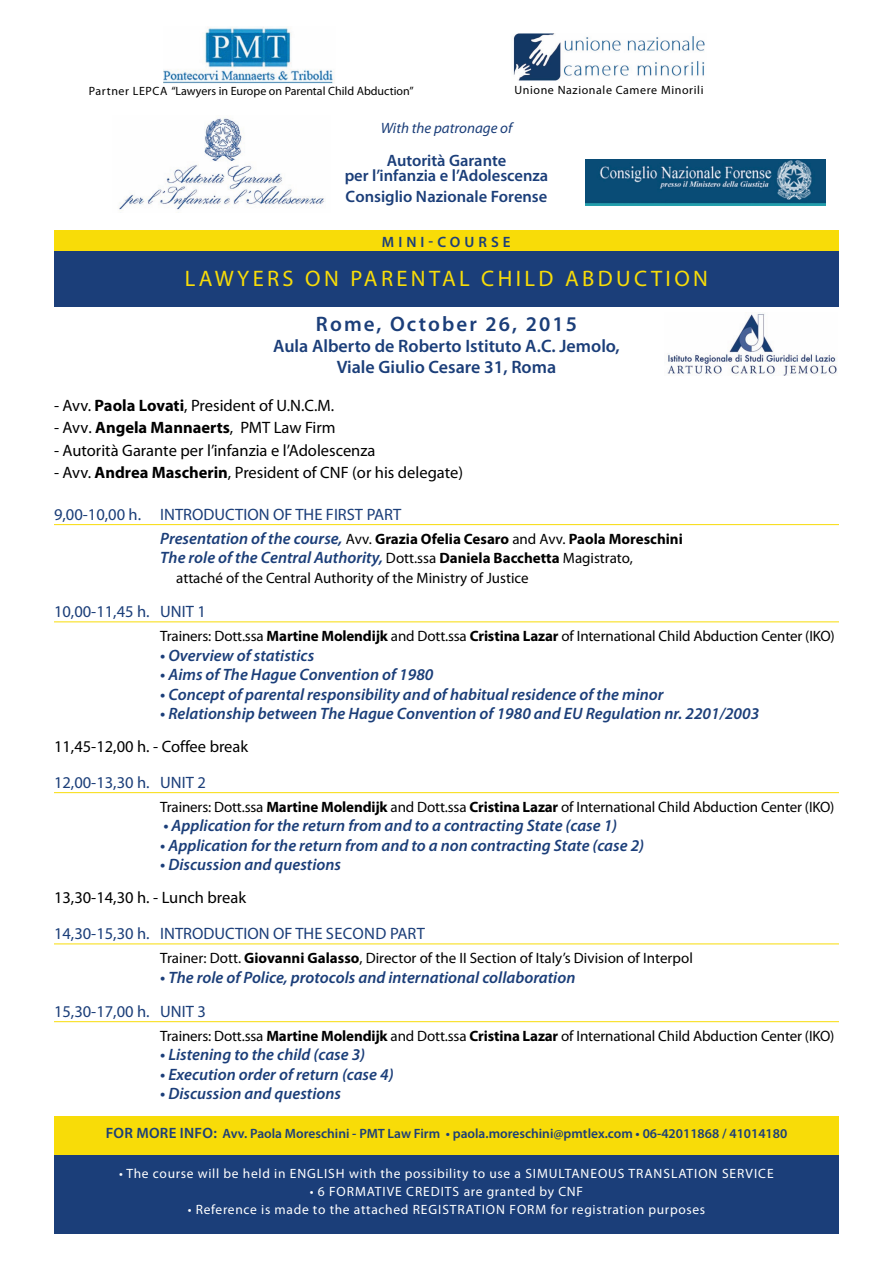
<style>
.page{position:relative;width:893px;height:1263px;background:#fff}
.page>*{position:absolute;margin:0;border:0;box-sizing:border-box;transform-origin:0 0}
.t1{font:22.5px "Myriad Pro";letter-spacing:.15em;color:#f8dc08}
.t2{font:600 21px "Myriad Pro";letter-spacing:.1em;color:#1b3e79}
.t3{font:600 18px/21px "Myriad Pro";color:#1b3e79;text-align:center}
.t4{font:italic 600 16.5px "Myriad Pro";color:#1b3e79}
.t5{font:16.5px "Myriad Pro";color:#000}
.t6{font:16.5px "Myriad Pro";color:#1b3e79}
.t7{font:600 16.5px/15px "Myriad Pro";color:#1b3e79;text-align:center}
.t8{font:15px "Myriad Pro";letter-spacing:-.01em;color:#000}
.t9{font:700 15px "Myriad Pro";color:#000}
.t10{font:italic 15px "Myriad Pro";color:#1b3e79}
.t11{font:600 15px "Myriad Pro";letter-spacing:.27em;color:#1b3e79}
.t12{font:13.5px "Myriad Pro";letter-spacing:.05em;color:#fff}
.t13{font:600 13.5px "Myriad Pro";color:#1b3e79}
.t14{font:12px "Myriad Pro";color:#000}
.t15{font:12px "Myriad Pro";letter-spacing:.04em;color:#000}
.s1{font-weight:700}
.s2{font-weight:600;font-style:italic;font-size:16.5px;color:#1b3e79}
.s3{font-weight:400}
.s4{font-weight:400;font-style:normal;font-size:15px;color:#000}
.s5{font-weight:700;font-style:normal;font-size:15px;color:#000}
.s6{font-size:15px}
</style>
<div class="page">
<div style="left:55px;top:230px;width:784px;height:21px;background:#f8dc08"></div>
<div style="left:54px;top:251px;width:784px;height:56px;background:#1b3e79"></div>
<div style="left:54px;top:1148px;width:785px;height:85px;background:#1b3e79"></div>
<div style="left:54px;top:1116px;width:785px;height:38px;background:#f8dc08"></div>
<img style="left:163px;top:27px;width:172px;height:56px">
<img style="left:513px;top:33px;width:192px;height:48px">
<img style="left:118px;top:117px;width:208px;height:94px">
<hr style="left:54px;top:524px;width:785px;height:1px;background:#f8dc08">
<hr style="left:54px;top:621px;width:785px;height:1px;background:#f8dc08">
<hr style="left:54px;top:792px;width:785px;height:1px;background:#f8dc08">
<hr style="left:54px;top:943px;width:785px;height:1px;background:#f8dc08">
<hr style="left:54px;top:1021px;width:785px;height:1px;background:#f8dc08">
<img style="left:585px;top:159px;width:240px;height:46px">
<img style="left:667px;top:314px;width:170px;height:62px">
<p class="t14" style="left:89px;top:86px;width:326px">Partner LEPCA “Lawyers in Europe on Parental Child Abduction”</p>
<p class="t15" style="left:514px;top:86px;width:190px">Unione Nazionale Camere Minorili</p>
<p class="t10" style="left:381px;top:122px;width:133px">With the patronage of</p>
<p class="t7" style="left:345px;top:154px;width:205px">Autorità Garante<br>per l’infanzia e l’Adolescenza</p>
<p class="t7" style="left:346px;top:190px;width:203px">Consiglio Nazionale Forense</p>
<p class="t11" style="left:382px;top:236px;width:130px">MINI-COURSE</p>
<h1 class="t1" style="left:185px;top:270px;width:525px">LAWYERS ON PARENTAL CHILD ABDUCTION</h1>
<p class="t2" style="left:316px;top:316px;width:263px">Rome, October 26, 2015</p>
<p class="t3" style="left:273px;top:337px;width:348px">Aula Alberto de Roberto Istituto A.C. Jemolo,<br>Viale Giulio Cesare 31, Roma</p>
<p class="t5" style="left:54px;top:399px;width:282px">- Avv. <span class="s1">Paola Lovati</span>, President of U.N.C.M.</p>
<p class="t5" style="left:54px;top:421px;width:283px">- Avv. <span class="s1">Angela Mannaerts</span>, PMT Law Firm</p>
<p class="t5" style="left:54px;top:444px;width:323px">- Autorità Garante per l’infanzia e l’Adolescenza</p>
<p class="t5" style="left:54px;top:466px;width:411px">- Avv. <span class="s1">Andrea Mascherin</span>, President of CNF (or his delegate)</p>
<p class="t6" style="left:54px;top:508px;width:349px">9,00-10,00 h. INTRODUCTION OF THE FIRST PART</p>
<p class="t9" style="left:160px;top:533px;width:524px"><span class="s2">Presentation of the course,</span> <span class="s3">Avv.</span> Grazia Ofelia Cesaro <span class="s3">and Avv.</span> Paola Moreschini</p>
<p class="t4" style="left:160px;top:552px;width:474px">The role of the Central Authority, <span class="s4">Dott.ssa</span> <span class="s5">Daniela Bacchetta</span> <span class="s4">Magistrato,</span></p>
<p class="t8" style="left:176px;top:572px;width:354px">attaché of the Central Authority of the Ministry of Justice</p>
<p class="t6" style="left:54px;top:606px;width:153px">10,00-11,45 h. UNIT 1</p>
<p class="t8" style="left:160px;top:630px;width:676px">Trainers: Dott.ssa <span class="s1">Martine Molendijk</span> and Dott.ssa <span class="s1">Cristina Lazar</span> of International Child Abduction Center (IKO)</p>
<p class="t4" style="left:160px;top:649px;width:155px">• Overview of statistics</p>
<p class="t4" style="left:160px;top:668px;width:275px">• Aims of The Hague Convention of 1980</p>
<p class="t4" style="left:160px;top:688px;width:505px">• Concept of parental responsibility and of habitual residence of the minor</p>
<p class="t4" style="left:160px;top:707px;width:600px">• Relationship between The Hague Convention of 1980 and EU Regulation nr. 2201/2003</p>
<p class="t5" style="left:54px;top:740px;width:196px">11,45-12,00 h. - Coffee break</p>
<p class="t6" style="left:54px;top:776px;width:153px">12,00-13,30 h. UNIT 2</p>
<p class="t8" style="left:160px;top:801px;width:676px">Trainers: Dott.ssa <span class="s1">Martine Molendijk</span> and Dott.ssa <span class="s1">Cristina Lazar</span> of International Child Abduction Center (IKO)</p>
<p class="t4" style="left:163px;top:820px;width:455px">• Application for the return from and to a contracting State (case 1)</p>
<p class="t4" style="left:160px;top:839px;width:485px">• Application for the return from and to a non contracting State (case 2)</p>
<p class="t4" style="left:160px;top:859px;width:182px">• Discussion and questions</p>
<p class="t5" style="left:54px;top:892px;width:194px">13,30-14,30 h. - Lunch break</p>
<p class="t6" style="left:54px;top:928px;width:372px">14,30-15,30 h. INTRODUCTION OF THE SECOND PART</p>
<p class="t8" style="left:160px;top:952px;width:534px">Trainer: Dott. <span class="s1">Giovanni Galasso</span>, Director of the II Section of Italy’s Division of Interpol</p>
<p class="t4" style="left:160px;top:971px;width:417px">• The role of Police, protocols and international collaboration</p>
<p class="t6" style="left:54px;top:1005px;width:153px">15,30-17,00 h. UNIT 3</p>
<p class="t8" style="left:160px;top:1030px;width:676px">Trainers: Dott.ssa <span class="s1">Martine Molendijk</span> and Dott.ssa <span class="s1">Cristina Lazar</span> of International Child Abduction Center (IKO)</p>
<p class="t4" style="left:160px;top:1049px;width:206px">• Listening to the child (case 3)</p>
<p class="t4" style="left:160px;top:1068px;width:235px">• Execution order of return (case 4)</p>
<p class="t4" style="left:160px;top:1088px;width:182px">• Discussion and questions</p>
<p class="t13" style="left:106px;top:1129px;width:683px"><span class="s6">FOR MORE INFO:</span> Avv. Paola Moreschini - PMT Law Firm • paola.moreschini@pmtlex.com • 06-42011868 / 41014180</p>
<p class="t12" style="left:119px;top:1168px;width:656px">• The course will be held in ENGLISH with the possibility to use a SIMULTANEOUS TRANSLATION SERVICE</p>
<p class="t12" style="left:310px;top:1186px;width:275px">• 6 FORMATIVE CREDITS are granted by CNF</p>
<p class="t12" style="left:188px;top:1204px;width:519px">• Reference is made to the attached REGISTRATION FORM for registration purposes</p>
</div>
